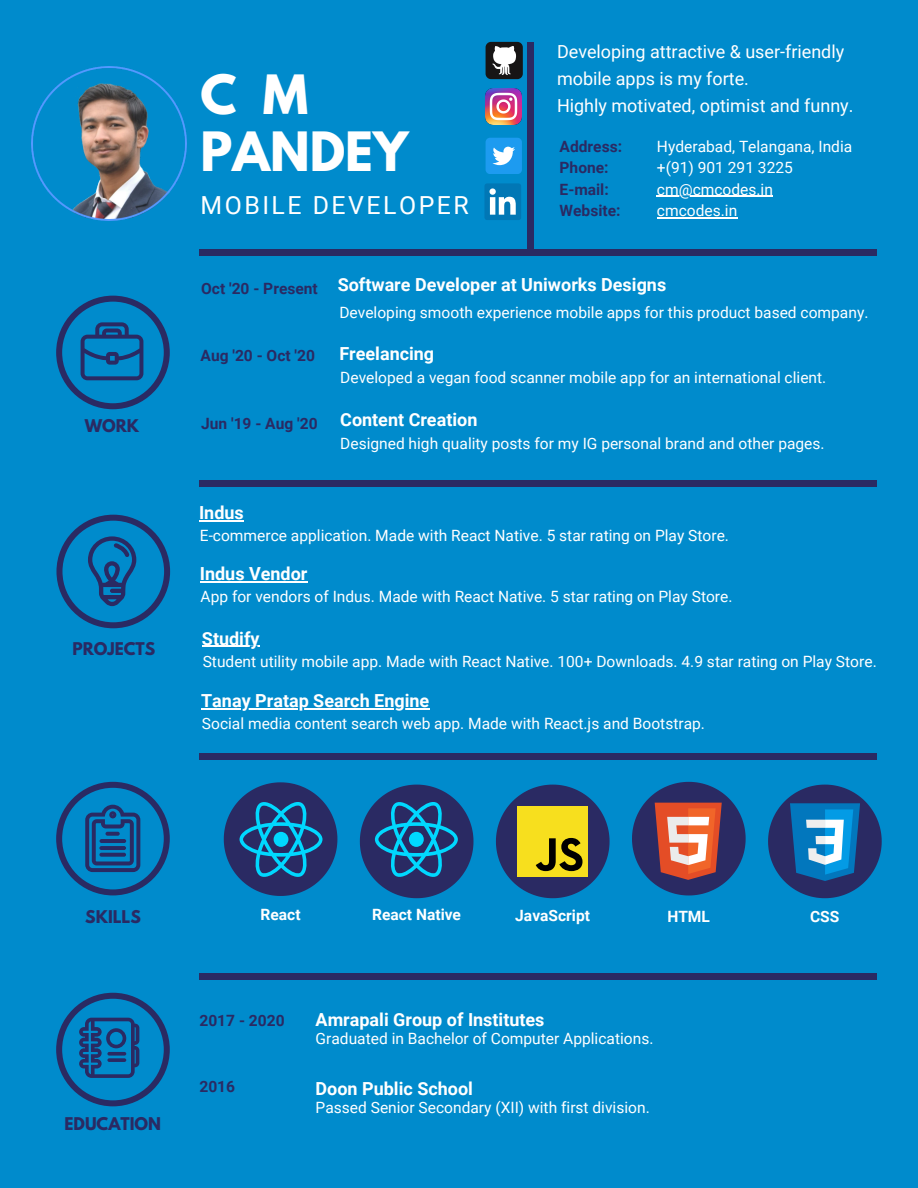
<style>
.page{position:relative;width:918px;height:1188px;background:#008bcc}
.page>*{position:absolute;margin:0;border:0;box-sizing:border-box;transform-origin:0 0}
.t1{font:700 48px "League Spartan";color:#fff}
.t2{font:24.9px "Roboto";letter-spacing:.1em;color:#fff}
.t3{font:700 18px "Roboto";color:#fff}
.t4{font:18px/27px "Roboto";color:#fff}
.t5{font:15.6px "Roboto";color:#fff}
.t6{font:700 15.6px "Roboto";color:#2a2a63}
.t7{font:700 15.6px "Roboto";color:#fff}
.t8{font:700 15.6px "League Spartan";color:#2a2a63}
</style>
<div class="page">
<div style="left:199px;top:250px;width:677px;height:6px;background:#2a2a63"></div>
<svg style="left:56px;top:296px;width:114px;height:113px"></svg>
<svg style="left:56px;top:782px;width:114px;height:113px"></svg>
<svg style="left:105px;top:832px;width:15px;height:4px"></svg>
<hr style="left:100px;top:839px;width:26px;height:4px;background:#2a2a63;border-radius:2px">
<hr style="left:99px;top:846px;width:27px;height:4px;background:#2a2a63;border-radius:2px">
<svg style="left:99px;top:853px;width:27px;height:4px"></svg>
<svg style="left:57px;top:515px;width:113px;height:113px"></svg>
<svg style="left:56px;top:993px;width:114px;height:113px"></svg>
<svg style="left:107px;top:1052px;width:19px;height:4px"></svg>
<svg style="left:107px;top:1058px;width:19px;height:4px"></svg>
<div style="left:199px;top:480px;width:677px;height:6px;background:#2a2a63"></div>
<div style="left:199px;top:754px;width:677px;height:5px;background:#2a2a63"></div>
<div style="left:199px;top:974px;width:677px;height:5px;background:#2a2a63"></div>
<div style="left:528px;top:42px;width:5px;height:212px;background:#2a2a63"></div>
<svg style="left:486px;top:42px;width:37px;height:37px"></svg>
<div style="left:484px;top:183px;width:37px;height:37px;background:#0177b5;border-radius:3px"></div>
<svg style="left:489px;top:188px;width:27px;height:27px"></svg>
<img style="left:486px;top:88px;width:36px;height:36px">
<img style="left:32px;top:66px;width:154px;height:155px">
<hr style="left:202px;top:646px;width:58px;height:1px;background:#fff">
<hr style="left:201px;top:708px;width:228px;height:1px;background:#fff">
<hr style="left:199px;top:520px;width:45px;height:2px;background:#fff">
<hr style="left:200px;top:581px;width:108px;height:1px;background:#fff">
<svg style="left:224px;top:782px;width:113px;height:114px"></svg>
<svg style="left:496px;top:785px;width:114px;height:113px"></svg>
<svg style="left:632px;top:782px;width:114px;height:113px"></svg>
<svg style="left:768px;top:785px;width:114px;height:113px"></svg>
<div style="left:486px;top:138px;width:36px;height:36px;background:#1d9bf0;border-radius:5px"></div>
<svg style="left:492px;top:147px;width:23px;height:18px"></svg>
<hr style="left:657px;top:196px;width:116px;height:1px;background:#fff">
<hr style="left:657px;top:217px;width:80px;height:1px;background:#fff">
<svg style="left:360px;top:785px;width:113px;height:113px"></svg>
<p class="t8" style="left:85px;top:418px;width:56px">WORK</p>
<p class="t8" style="left:72px;top:641px;width:84px">PROJECTS</p>
<p class="t1" style="left:201px;top:71px;width:109px">C M</p>
<p class="t1" style="left:201px;top:128px;width:209px">PANDEY</p>
<p class="t2" style="left:201px;top:191px;width:270px">MOBILE DEVELOPER</p>
<p class="t4" style="left:557px;top:39px;width:289px">Developing attractive &amp; user-friendly mobile apps is my forte.</p>
<p class="t4" style="left:557px;top:93px;width:298px">Highly motivated, optimist and funny.</p>
<p class="t6" style="left:560px;top:137px;width:64px">Address:</p>
<p class="t6" style="left:560px;top:159px;width:51px">Phone:</p>
<p class="t6" style="left:560px;top:180px;width:51px">E-mail:</p>
<p class="t6" style="left:560px;top:202px;width:62px">Website:</p>
<p class="t5" style="left:657px;top:137px;width:197px">Hyderabad, Telangana, India</p>
<p class="t5" style="left:657px;top:159px;width:137px">+(91) 901 291 3225</p>
<p class="t5" style="left:657px;top:180px;width:118px">cm@cmcodes.in</p>
<p class="t5" style="left:657px;top:202px;width:82px">cmcodes.in</p>
<p class="t6" style="left:201px;top:279px;width:118px">Oct '20 - Present</p>
<p class="t6" style="left:201px;top:347px;width:116px">Aug '20 - Oct '20</p>
<p class="t6" style="left:201px;top:414px;width:118px">Jun '19 - Aug '20</p>
<p class="t3" style="left:338px;top:274px;width:330px">Software Developer at Uniworks Designs</p>
<p class="t5" style="left:339px;top:303px;width:531px">Developing smooth experience mobile apps for this product based company.</p>
<p class="t3" style="left:339px;top:344px;width:96px">Freelancing</p>
<p class="t5" style="left:340px;top:369px;width:488px">Developed a vegan food scanner mobile app for an international client.</p>
<p class="t3" style="left:340px;top:410px;width:139px">Content Creation</p>
<p class="t5" style="left:340px;top:434px;width:486px">Designed high quality posts for my IG personal brand and other pages.</p>
<p class="t3" style="left:199px;top:503px;width:46px">Indus</p>
<p class="t5" style="left:200px;top:527px;width:531px">E-commerce application. Made with React Native. 5 star rating on Play Store.</p>
<p class="t3" style="left:200px;top:563px;width:109px">Indus Vendor</p>
<p class="t5" style="left:201px;top:588px;width:533px">App for vendors of Indus. Made with React Native. 5 star rating on Play Store.</p>
<p class="t3" style="left:202px;top:628px;width:59px">Studify</p>
<p class="t5" style="left:203px;top:652px;width:676px">Student utility mobile app. Made with React Native. 100+ Downloads. 4.9 star rating on Play Store.</p>
<p class="t3" style="left:201px;top:690px;width:230px">Tanay Pratap Search Engine</p>
<p class="t5" style="left:202px;top:715px;width:505px">Social media content search web app. Made with React.js and Bootstrap.</p>
<p class="t8" style="left:85px;top:909px;width:57px">SKILLS</p>
<p class="t8" style="left:65px;top:1116px;width:98px">EDUCATION</p>
<p class="t7" style="left:261px;top:906px;width:42px">React</p>
<p class="t7" style="left:372px;top:906px;width:90px">React Native</p>
<p class="t7" style="left:515px;top:907px;width:76px">JavaScript</p>
<p class="t7" style="left:667px;top:907px;width:44px">HTML</p>
<p class="t6" style="left:199px;top:1012px;width:87px">2017 - 2020</p>
<p class="t6" style="left:199px;top:1078px;width:37px">2016</p>
<p class="t3" style="left:316px;top:1009px;width:230px">Amrapali Group of Institutes</p>
<p class="t5" style="left:316px;top:1029px;width:339px">Graduated in Bachelor of Computer Applications.</p>
<p class="t3" style="left:316px;top:1078px;width:159px">Doon Public School</p>
<p class="t5" style="left:316px;top:1099px;width:336px">Passed Senior Secondary (XII) with first division.</p>
<p class="t7" style="left:810px;top:907px;width:31px">CSS</p>
</div>
